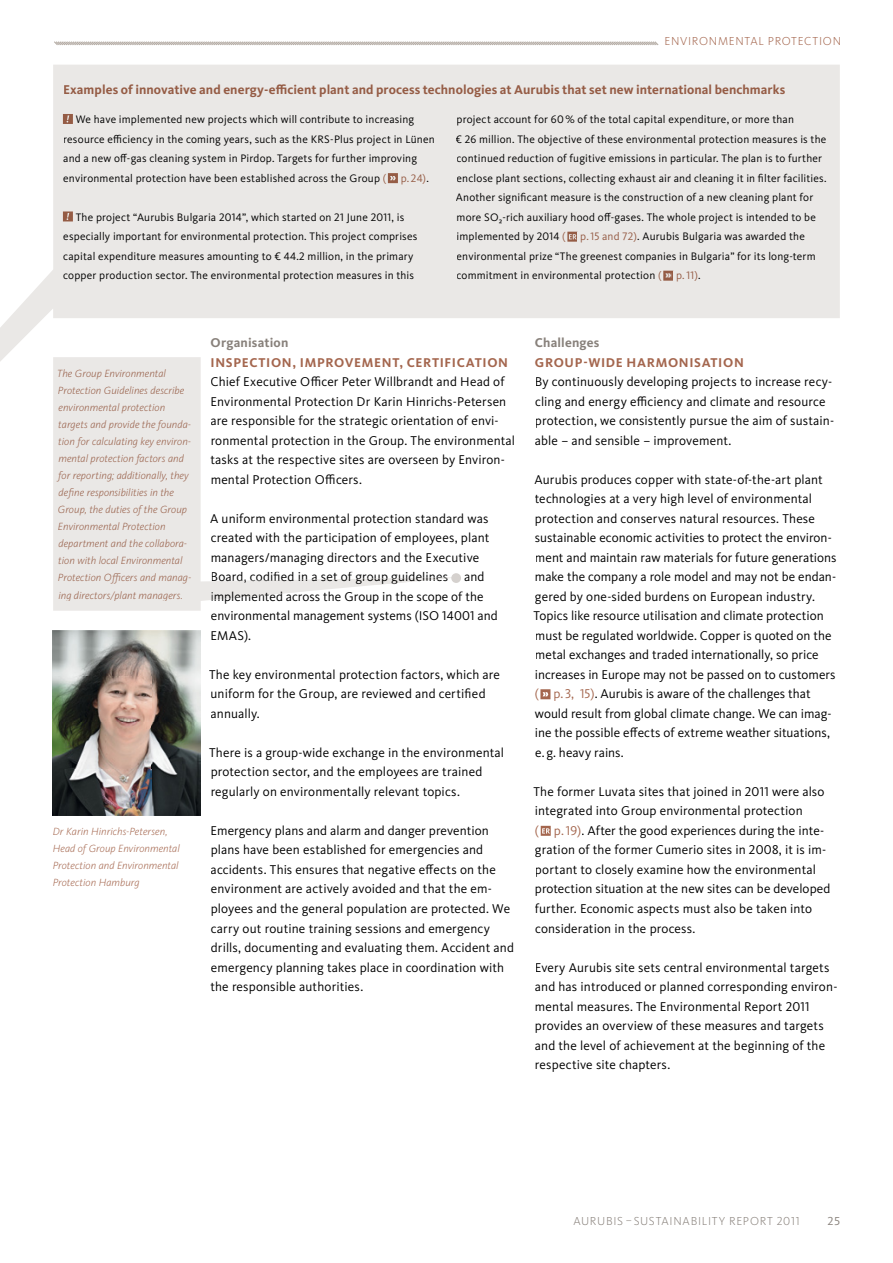
<style>
.page{position:relative;width:893px;height:1263px;background:#fff}
.page>*{position:absolute;margin:0;border:0;box-sizing:border-box;transform-origin:0 0}
.t1{font:13.2px/19.5px "Kievit Pro";letter-spacing:.01em;color:#000}
.t2{font:700 13.2px "Kievit Pro";letter-spacing:.005em;color:#955c45}
.t3{font:700 13.2px "Kievit Pro";letter-spacing:.05em;color:#a4664e}
.t4{font:700 13.2px "Kievit Pro";letter-spacing:.015em;color:#88817b}
.t5{font:300 12px "Kievit Pro";letter-spacing:.055em;color:#88817b}
.t6{font:300 12px "Kievit Pro";letter-spacing:.06em;color:#a4664e}
.t7{font:12px "Kievit Pro";color:#88817b}
.t8{font:11.25px/19.5px "Kievit Pro";letter-spacing:.015em;color:#000}
.t9{font:11.25px "Kievit Pro";color:#955c45}
.t10{font:italic 300 10.8px/17.1px "Kievit Pro";letter-spacing:.005em;color:#955c45}
.t11{font:italic 300 10.8px/17.1px "Kievit Pro";letter-spacing:.005em;color:#a4664e}
.s1{color:#955c45}
.s2{color:#000}
.s3{font-weight:900;font-size:10.5px;color:#e9e7e6}
.s4{color:#a4664e}
</style>
<div class="page">
<svg style="left:54px;top:41px;width:605px;height:4px"></svg>
<svg style="left:53px;top:362px;width:406px;height:249px"></svg>
<svg style="left:0;top:65px;width:840px;height:297px;fill:#eae8e6"></svg>
<svg style="left:212px;top:577px;width:236px;height:8px"></svg>
<div style="left:451px;top:573px;width:10px;height:10px;background:#d5d1ce;border-radius:50%"></div>
<svg style="left:211px;top:591px;width:95px;height:9px"></svg>
<svg style="left:540px;top:689px;width:10px;height:10px"></svg>
<svg style="left:541px;top:826px;width:10px;height:10px"></svg>
<svg style="left:63px;top:114px;width:10px;height:10px"></svg>
<div style="left:73px;top:115px;width:341px;height:11px;background:#eae8e6"></div>
<div style="left:64px;top:134px;width:371px;height:11px;background:#eae8e6"></div>
<div style="left:64px;top:154px;width:353px;height:11px;background:#eae8e6"></div>
<div style="left:64px;top:174px;width:316px;height:10px;background:#eae8e6"></div>
<svg style="left:383px;top:173px;width:15px;height:11px"></svg>
<div style="left:398px;top:174px;width:27px;height:10px;background:#eae8e6"></div>
<svg style="left:63px;top:211px;width:10px;height:10px"></svg>
<div style="left:76px;top:213px;width:328px;height:10px;background:#eae8e6"></div>
<div style="left:64px;top:232px;width:353px;height:11px;background:#eae8e6"></div>
<div style="left:64px;top:252px;width:350px;height:10px;background:#eae8e6"></div>
<div style="left:64px;top:271px;width:350px;height:11px;background:#eae8e6"></div>
<div style="left:457px;top:115px;width:337px;height:11px;background:#eae8e6"></div>
<div style="left:456px;top:134px;width:370px;height:11px;background:#eae8e6"></div>
<div style="left:457px;top:154px;width:365px;height:11px;background:#eae8e6"></div>
<div style="left:457px;top:173px;width:370px;height:11px;background:#eae8e6"></div>
<div style="left:456px;top:193px;width:357px;height:11px;background:#eae8e6"></div>
<div style="left:457px;top:212px;width:359px;height:11px;background:#eae8e6"></div>
<div style="left:457px;top:232px;width:103px;height:11px;background:#eae8e6"></div>
<svg style="left:563px;top:232px;width:14px;height:10px"></svg>
<div style="left:577px;top:232px;width:59px;height:11px;background:#eae8e6"></div>
<div style="left:638px;top:232px;width:167px;height:11px;background:#eae8e6"></div>
<div style="left:457px;top:251px;width:359px;height:11px;background:#eae8e6"></div>
<div style="left:457px;top:271px;width:198px;height:11px;background:#eae8e6"></div>
<svg style="left:659px;top:271px;width:14px;height:10px"></svg>
<div style="left:673px;top:271px;width:24px;height:11px;background:#eae8e6"></div>
<div style="left:58px;top:369px;width:108px;height:10px;background:#eae8e6"></div>
<div style="left:59px;top:386px;width:125px;height:8px;background:#eae8e6"></div>
<div style="left:59px;top:403px;width:106px;height:10px;background:#eae8e6"></div>
<div style="left:59px;top:420px;width:132px;height:10px;background:#eae8e6"></div>
<div style="left:59px;top:437px;width:132px;height:10px;background:#eae8e6"></div>
<div style="left:59px;top:454px;width:125px;height:10px;background:#eae8e6"></div>
<div style="left:57px;top:471px;width:132px;height:10px;background:#eae8e6"></div>
<div style="left:59px;top:488px;width:115px;height:11px;background:#eae8e6"></div>
<div style="left:59px;top:505px;width:128px;height:11px;background:#eae8e6"></div>
<div style="left:59px;top:522px;width:107px;height:8px;background:#eae8e6"></div>
<div style="left:59px;top:539px;width:128px;height:11px;background:#eae8e6"></div>
<div style="left:59px;top:557px;width:124px;height:7px;background:#eae8e6"></div>
<div style="left:59px;top:573px;width:132px;height:11px;background:#eae8e6"></div>
<div style="left:59px;top:591px;width:123px;height:10px;background:#eae8e6"></div>
<img style="left:53px;top:630px;width:148px;height:185px">
<div style="left:64px;top:84px;width:721px;height:13px;background:#eae8e6"></div>
<p class="t6" style="left:665px;top:34px;width:178px">ENVIRONMENTAL PROTECTION</p>
<p class="t2" style="left:63px;top:82px;width:724px">Examples of innovative and energy-efficient plant and process technologies at Aurubis that set new international benchmarks</p>
<p class="t8" style="left:63px;top:110px;width:373px;text-indent:12px">We have implemented new projects which will contribute to increasing resource efficiency in the coming years, such as the KRS-Plus project in Lünen and a new off-gas cleaning system in Pirdop. Targets for further improving environmental protection have been established across the Group <span class="s1">(</span></p>
<p class="t9" style="left:401px;top:171px;width:30px">p. 24)<span class="s2">.</span></p>
<p class="t8" style="left:63px;top:207px;width:356px;text-align:center">The project “Aurubis Bulgaria 2014”, which started on 21 June 2011, is especially important for environmental protection. This project comprises capital expenditure measures amounting to € 44.2 million, in the primary copper production sector. The environmental protection measures in this</p>
<p class="t8" style="left:456px;top:110px;width:373px">project account for 60 % of the total capital expenditure, or more than<br>€ 26 million. The objective of these environmental protection measures is the continued reduction of fugitive emissions in particular. The plan is to further enclose plant sections, collecting exhaust air and cleaning it in filter facilities.<br>Another significant measure is the construction of a new cleaning plant for more SO₂-rich auxiliary hood off-gases. The whole project is intended to be implemented by 2014 <span class="s1">(</span></p>
<p class="t8" style="left:457px;top:227px;width:361px;text-indent:124px"><span class="s1">p. 15 and 72)</span>. Aurubis Bulgaria was awarded the environmental prize “The greenest companies in Bulgaria” for its long-term commitment in environmental protection <span class="s1">(</span> <span class="s3">»</span> <span class="s1">p. 11)</span>.</p>
<p class="t10" style="left:57px;top:364px;width:136px">The Group Environmental<br>Protection Guidelines describe environmental protection targets and provide the founda&shy;tion for calculating key environ&shy;mental protection factors and for reporting; additionally, they define responsibilities in the<br>Group, the duties of the Group<br>Environmental Protection department and the collabora&shy;tion with local Environmental<br>Protection Officers and manag&shy;ing directors/plant managers.</p>
<p class="t11" style="left:53px;top:823px;width:129px">Dr Karin Hinrichs-Petersen,<br>Head of Group Environmental<br>Protection and Environmental<br>Protection Hamburg</p>
<p class="t4" style="left:211px;top:335px;width:79px">Organisation</p>
<p class="t3" style="left:211px;top:355px;width:299px">INSPECTION, IMPROVEMENT, CERTIFICATION</p>
<p class="t1" style="left:210px;top:372px;width:306px">Chief Executive Officer Peter Willbrandt and Head of Environmental Protection Dr Karin Hinrichs-Petersen are responsible for the strategic orientation of envi&shy;ronmental protection in the Group. The environmental tasks at the respective sites are overseen by Environ&shy;mental Protection Officers.</p>
<p class="t1" style="left:210px;top:509px;width:289px">A uniform environmental protection standard was created with the participation of employees, plant managers/managing directors and the Executive Board, codified in a set of group guidelines and implemented across the Group in the scope of the environmental management systems (ISO 14001 and EMAS).</p>
<p class="t1" style="left:209px;top:665px;width:292px">The key environmental protection factors, which are uniform for the Group, are reviewed and certified annually.</p>
<p class="t1" style="left:209px;top:743px;width:296px">There is a group-wide exchange in the environmental protection sector, and the employees are trained regularly on environmentally relevant topics.</p>
<p class="t1" style="left:210px;top:821px;width:305px">Emergency plans and alarm and danger prevention plans have been established for emergencies and accidents. This ensures that negative effects on the environment are actively avoided and that the em&shy;ployees and the general population are protected. We carry out routine training sessions and emergency drills, documenting and evaluating them. Accident and emergency planning takes place in coordination with the responsible authorities.</p>
<p class="t4" style="left:535px;top:335px;width:66px">Challenges</p>
<p class="t3" style="left:535px;top:355px;width:210px">GROUP-WIDE HARMONISATION</p>
<p class="t1" style="left:535px;top:372px;width:301px">By continuously developing projects to increase recy&shy;cling and energy efficiency and climate and resource protection, we consistently pursue the aim of sustain&shy;able – and sensible – improvement.</p>
<p class="t1" style="left:533px;top:470px;width:305px">Aurubis produces copper with state-of-the-art plant technologies at a very high level of environmental protection and conserves natural resources. These sustainable economic activities to protect the environ&shy;ment and maintain raw materials for future generations make the company a role model and may not be endan&shy;gered by one-sided burdens on European industry.<br>Topics like resource utilisation and climate protection must be regulated worldwide. Copper is quoted on the metal exchanges and traded internationally, so price increases in Europe may not be passed on to customers <span class="s4">( p. 3, 15)</span>. Aurubis is aware of the challenges that would result from global climate change. We can imag&shy;ine the possible effects of extreme weather situations, e. g. heavy rains.</p>
<p class="t1" style="left:533px;top:782px;width:298px">The former Luvata sites that joined in 2011 were also integrated into Group environmental protection<br><span class="s4">( p. 19)</span>. After the good experiences during the inte&shy;gration of the former Cumerio sites in 2008, it is im&shy;portant to closely examine how the environmental protection situation at the new sites can be developed further. Economic aspects must also be taken into consideration in the process.</p>
<p class="t1" style="left:535px;top:957px;width:304px">Every Aurubis site sets central environmental targets and has introduced or planned corresponding environ&shy;mental measures. The Environmental Report 2011 provides an overview of these measures and targets and the level of achievement at the beginning of the respective site chapters.</p>
<p class="t5" style="left:573px;top:1214px;width:228px">AURUBIS – SUSTAINABILITY REPORT 2011</p>
<p class="t7" style="left:827px;top:1214px;width:14px">25</p>
</div>
